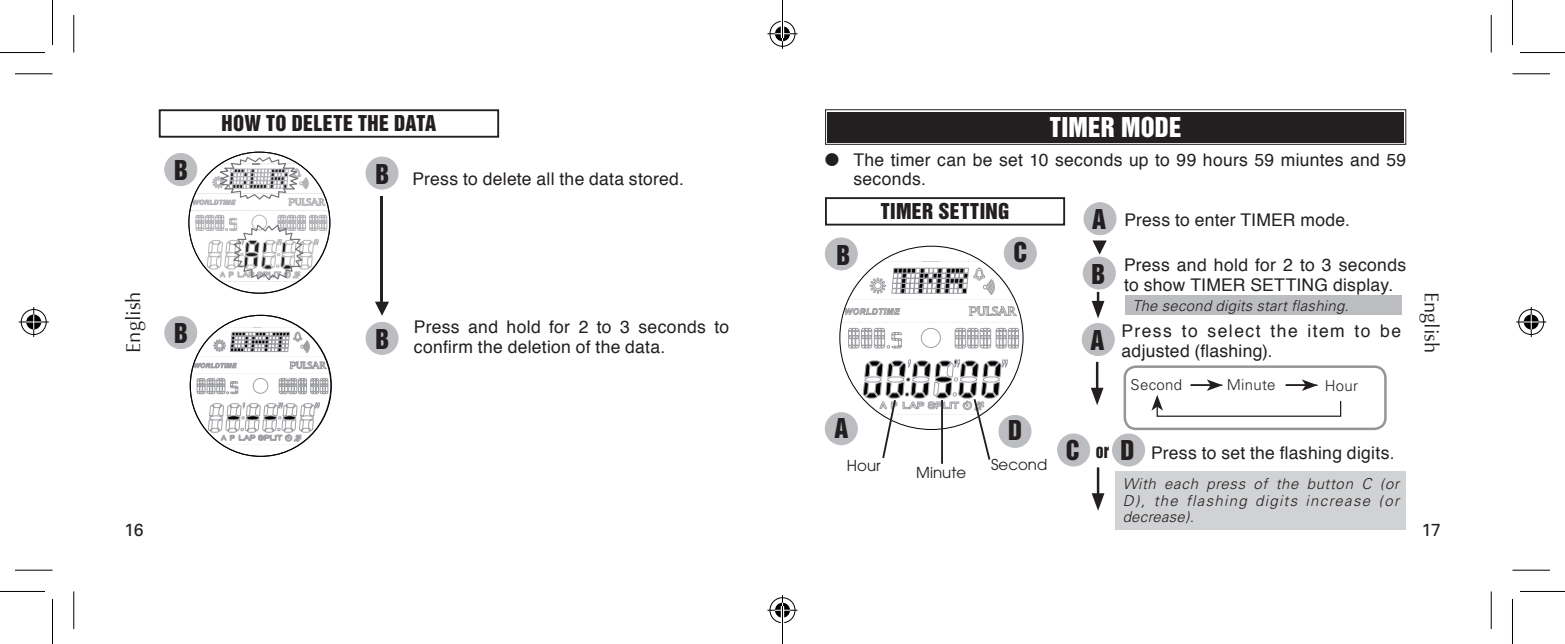
<style>
.page{position:relative;width:1565px;height:644px;background:#fff}
.page>*{position:absolute;margin:0;border:0;box-sizing:border-box;transform-origin:0 0}
.t1{font:25px "Helvetica Inserat";color:#231f20}
.t2{font:25px "Helvetica Inserat";letter-spacing:.01em;color:#fff}
.t3{font:20px "Helvetica Inserat";letter-spacing:.02em;color:#231f20}
.t4{font:20px "Optima";color:#231f20}
.t5{font:17.5px/20px "Helvetica";letter-spacing:.015em;color:#231f20}
.t6{font:17.5px/20px "Helvetica";letter-spacing:.08em;color:#231f20}
.t7{font:17.5px "Univers";color:#231f20}
.t8{font:italic 300 15px/16.2px "Univers";letter-spacing:.035em;color:#231f20;text-align:justify}
.t9{font:italic 300 15px "Univers";letter-spacing:.015em;color:#231f20}
.t10{font:15px "Avant Garde";color:#231f20}
.t11{font:300 15px "Univers";letter-spacing:.02em;color:#231f20}
.s1{font-family:"Monotype Sorts"}
.s2{font-family:"Helvetica Inserat";font-size:25px}
.s3{font-family:"Helvetica Inserat"}
</style>
<div class="page">
<svg style="left:825px;top:109px;width:582px;height:36px;background:#373435"></svg>
<div style="left:829px;top:113px;width:573px;height:27px;border:1px solid #231f20"></div>
<div style="left:366px;top:157px;width:32px;height:32px;background:#bcbdc0;border-radius:50%"></div>
<div style="left:366px;top:157px;width:32px;height:32px;border:1px solid #bcbdc0;border-radius:50%"></div>
<svg style="left:189px;top:156px;width:141px;height:126px"></svg>
<div style="left:366px;top:322px;width:32px;height:32px;background:#bcbdc0;border-radius:50%"></div>
<div style="left:366px;top:322px;width:32px;height:32px;border:1px solid #bcbdc0;border-radius:50%"></div>
<hr style="left:380px;top:196px;width:3px;height:109px;background:#231f20">
<svg style="left:375px;top:301px;width:14px;height:15px"></svg>
<div style="left:165px;top:153px;width:32px;height:32px;background:#bcbdc0;border-radius:50%"></div>
<div style="left:164px;top:153px;width:33px;height:33px;border:1px solid #bcbdc0;border-radius:50%"></div>
<div style="left:165px;top:316px;width:32px;height:32px;background:#bcbdc0;border-radius:50%"></div>
<div style="left:164px;top:316px;width:33px;height:33px;border:1px solid #bcbdc0;border-radius:50%"></div>
<hr style="left:941px;top:400px;width:2px;height:64px;background:#231f20">
<div style="left:1084px;top:203px;width:32px;height:32px;background:#bcbdc0;border-radius:50%"></div>
<div style="left:1084px;top:202px;width:32px;height:33px;border:1px solid #bcbdc0;border-radius:50%"></div>
<div style="left:1082px;top:323px;width:32px;height:32px;background:#bcbdc0;border-radius:50%"></div>
<div style="left:1082px;top:323px;width:32px;height:33px;border:1px solid #bcbdc0;border-radius:50%"></div>
<div style="left:825px;top:412px;width:32px;height:32px;background:#bcbdc0;border-radius:50%"></div>
<div style="left:825px;top:412px;width:33px;height:33px;border:1px solid #bcbdc0;border-radius:50%"></div>
<div style="left:825px;top:238px;width:32px;height:32px;background:#bcbdc0;border-radius:50%"></div>
<div style="left:825px;top:237px;width:33px;height:33px;border:1px solid #bcbdc0;border-radius:50%"></div>
<svg style="left:1092px;top:240px;width:15px;height:15px"></svg>
<div style="left:1083px;top:257px;width:32px;height:32px;background:#bcbdc0;border-radius:50%"></div>
<div style="left:1083px;top:257px;width:32px;height:32px;border:1px solid #bcbdc0;border-radius:50%"></div>
<div style="left:1125px;top:296px;width:277px;height:19px;background:#bcbdc0"></div>
<div style="left:1123px;top:365px;width:264px;height:65px;border:2px solid #939598;border-radius:11px"></div>
<div style="left:825px;top:197px;width:240px;height:28px;border:2px solid #231f20"></div>
<div style="left:1058px;top:434px;width:32px;height:32px;background:#bcbdc0;border-radius:50%"></div>
<div style="left:1057px;top:433px;width:33px;height:33px;border:1px solid #bcbdc0;border-radius:50%"></div>
<div style="left:1112px;top:434px;width:32px;height:32px;background:#bcbdc0;border-radius:50%"></div>
<div style="left:1112px;top:433px;width:33px;height:33px;border:1px solid #bcbdc0;border-radius:50%"></div>
<svg style="left:1151px;top:379px;width:191px;height:38px"></svg>
<hr style="left:1096px;top:362px;width:2px;height:29px;background:#231f20">
<svg style="left:1091px;top:388px;width:12px;height:17px"></svg>
<div style="left:1115px;top:471px;width:291px;height:58px;background:#d1d2d4"></div>
<svg style="left:1092px;top:292px;width:12px;height:26px"></svg>
<hr style="left:1097px;top:467px;width:2px;height:30px;background:#231f20">
<svg style="left:1092px;top:493px;width:12px;height:17px"></svg>
<div style="left:999px;top:415px;width:32px;height:32px;background:#bcbdc0;border-radius:50%"></div>
<div style="left:999px;top:415px;width:32px;height:32px;border:1px solid #bcbdc0;border-radius:50%"></div>
<div style="left:1004px;top:237px;width:32px;height:32px;background:#bcbdc0;border-radius:50%"></div>
<div style="left:1004px;top:237px;width:33px;height:32px;border:1px solid #bcbdc0;border-radius:50%"></div>
<svg style="left:839px;top:261px;width:184px;height:201px"></svg>
<svg style="left:190px;top:327px;width:141px;height:118px"></svg>
<div style="left:159px;top:109px;width:340px;height:29px;border:2px solid #231f20"></div>
<hr style="left:15px;top:73px;width:37px;height:1px;background:#000">
<hr style="left:1512px;top:73px;width:38px;height:1px;background:#000">
<hr style="left:15px;top:569px;width:37px;height:1px;background:#000">
<hr style="left:1512px;top:569px;width:38px;height:1px;background:#000">
<hr style="left:73px;top:15px;width:1px;height:37px;background:#000">
<hr style="left:73px;top:591px;width:1px;height:38px;background:#000">
<hr style="left:1491px;top:15px;width:1px;height:37px;background:#000">
<hr style="left:1491px;top:591px;width:1px;height:38px;background:#000">
<hr style="left:0;top:52px;width:45px;height:1px;background:#000">
<hr style="left:1520px;top:52px;width:45px;height:1px;background:#000">
<hr style="left:0;top:591px;width:45px;height:1px;background:#000">
<hr style="left:1520px;top:591px;width:45px;height:1px;background:#000">
<hr style="left:52px;top:0;width:1px;height:45px;background:#000">
<hr style="left:52px;top:599px;width:1px;height:45px;background:#000">
<hr style="left:1512px;top:0;width:1px;height:45px;background:#000">
<hr style="left:1512px;top:599px;width:1px;height:45px;background:#000">
<div style="left:768px;top:20px;width:28px;height:28px;border:3px solid #fff;border-radius:50%"></div>
<hr style="left:767px;top:32px;width:30px;height:3px;background:#fff">
<hr style="left:781px;top:19px;width:3px;height:30px;background:#fff">
<div style="left:773px;top:25px;width:18px;height:18px;border:3px solid #fff;border-radius:50%"></div>
<div style="left:770px;top:21px;width:25px;height:26px;border:1px solid #000;border-radius:50%"></div>
<hr style="left:767px;top:33px;width:30px;height:1px;background:#000">
<hr style="left:782px;top:19px;width:1px;height:30px;background:#000">
<div style="left:768px;top:596px;width:28px;height:28px;border:3px solid #fff;border-radius:50%"></div>
<hr style="left:767px;top:608px;width:30px;height:3px;background:#fff">
<hr style="left:781px;top:595px;width:3px;height:30px;background:#fff">
<div style="left:773px;top:601px;width:18px;height:18px;border:3px solid #fff;border-radius:50%"></div>
<div style="left:770px;top:597px;width:25px;height:26px;border:1px solid #000;border-radius:50%"></div>
<hr style="left:767px;top:609px;width:30px;height:1px;background:#000">
<hr style="left:782px;top:595px;width:1px;height:30px;background:#000">
<div style="left:20px;top:308px;width:28px;height:28px;border:3px solid #fff;border-radius:50%"></div>
<hr style="left:19px;top:320px;width:30px;height:3px;background:#fff">
<hr style="left:32px;top:307px;width:3px;height:30px;background:#fff">
<div style="left:25px;top:313px;width:18px;height:18px;border:3px solid #fff;border-radius:50%"></div>
<div style="left:21px;top:309px;width:26px;height:26px;border:1px solid #000;border-radius:50%"></div>
<hr style="left:19px;top:321px;width:30px;height:1px;background:#000">
<hr style="left:33px;top:307px;width:1px;height:30px;background:#000">
<svg style="left:26px;top:314px;width:15px;height:15px"></svg>
<div style="left:1517px;top:308px;width:28px;height:28px;border:3px solid #fff;border-radius:50%"></div>
<hr style="left:1516px;top:320px;width:30px;height:3px;background:#fff">
<hr style="left:1530px;top:307px;width:3px;height:30px;background:#fff">
<div style="left:1522px;top:313px;width:18px;height:18px;border:3px solid #fff;border-radius:50%"></div>
<div style="left:1518px;top:309px;width:26px;height:26px;border:1px solid #000;border-radius:50%"></div>
<hr style="left:1516px;top:321px;width:30px;height:1px;background:#000">
<hr style="left:1531px;top:307px;width:1px;height:30px;background:#000">
<svg style="left:1524px;top:314px;width:15px;height:15px"></svg>
<hr style="left:782px;top:0;width:1px;height:37px;background:#000">
<hr style="left:782px;top:606px;width:1px;height:38px;background:#000">
<svg style="left:775px;top:20px;width:15px;height:21px"></svg>
<svg style="left:775px;top:602px;width:15px;height:22px"></svg>
<h1 class="t1" style="left:174px;top:155px;width:15px">B</h1>
<p class="t3" style="left:222px;top:112px;width:216px">HOW TO DELETE THE DATA</p>
<h1 class="t1" style="left:376px;top:159px;width:15px">B</h1>
<p class="t5" style="left:412px;top:169px;width:273px">Press to delete all the data stored.</p>
<p class="t4" style="left:122px;top:352px;width:63px;rotate:-90deg">English</p>
<h1 class="t1" style="left:174px;top:318px;width:15px">B</h1>
<p class="t5" style="left:376px;top:317px;width:355px;text-indent:38px">Press and hold for 2 to 3 seconds to<br><sup>B</sup> confirm the deletion of the data.</p>
<p class="t7" style="left:124px;top:519px;width:21px">16</p>
<h1 class="t2" style="left:1050px;top:112px;width:133px">TIMER MODE</h1>
<p class="t5" style="left:853px;top:151px;width:554px;line-height:18.8px;text-indent:-28px"><span class="s1">l</span> The timer can be set 10 seconds up to 99 hours 59 miuntes and 59 seconds.</p>
<h1 class="t1" style="left:837px;top:240px;width:15px">B</h1>
<p class="t3" style="left:881px;top:199px;width:130px">TIMER SETTING</p>
<h1 class="t1" style="left:1014px;top:237px;width:15px">C</h1>
<h1 class="t1" style="left:834px;top:413px;width:15px">A</h1>
<h1 class="t1" style="left:1008px;top:415px;width:15px">D</h1>
<p class="t10" style="left:847px;top:457px;width:35px">Hour</p>
<p class="t10" style="left:916px;top:463px;width:51px">Minute</p>
<p class="t10" style="left:991px;top:455px;width:58px">Second</p>
<h1 class="t1" style="left:1092px;top:204px;width:15px">A</h1>
<h1 class="t1" style="left:1091px;top:259px;width:15px">B</h1>
<h1 class="t1" style="left:1090px;top:325px;width:15px">A</h1>
<p class="t5" style="left:1124px;top:211px;width:227px">Press to enter TIMER mode.</p>
<p class="t5" style="left:1124px;top:255px;width:284px">Press and hold for 2 to 3 seconds to show TIMER SETTING display.</p>
<p class="t6" style="left:1122px;top:321px;width:281px">Press to select the item to be adjusted (flashing).</p>
<p class="t9" style="left:1132px;top:296px;width:218px">The second digits start flashing.</p>
<p class="t11" style="left:1130px;top:375px;width:53px">Second</p>
<p class="t11" style="left:1227px;top:375px;width:50px">Minute</p>
<p class="t11" style="left:1325px;top:377px;width:35px">Hour</p>
<p class="t5" style="left:1066px;top:444px;width:330px"><span class="s2">C</span> <span class="s3">or</span> <span class="s2">D</span> Press to set the flashing digits.</p>
<p class="t8" style="left:1123px;top:476px;width:278px">With each press of the button C (or D), the flashing digits increase (or decrease).</p>
<p class="t4" style="left:1443px;top:292px;width:63px;rotate:90deg">English</p>
<p class="t7" style="left:1421px;top:519px;width:21px">17</p>
</div>
